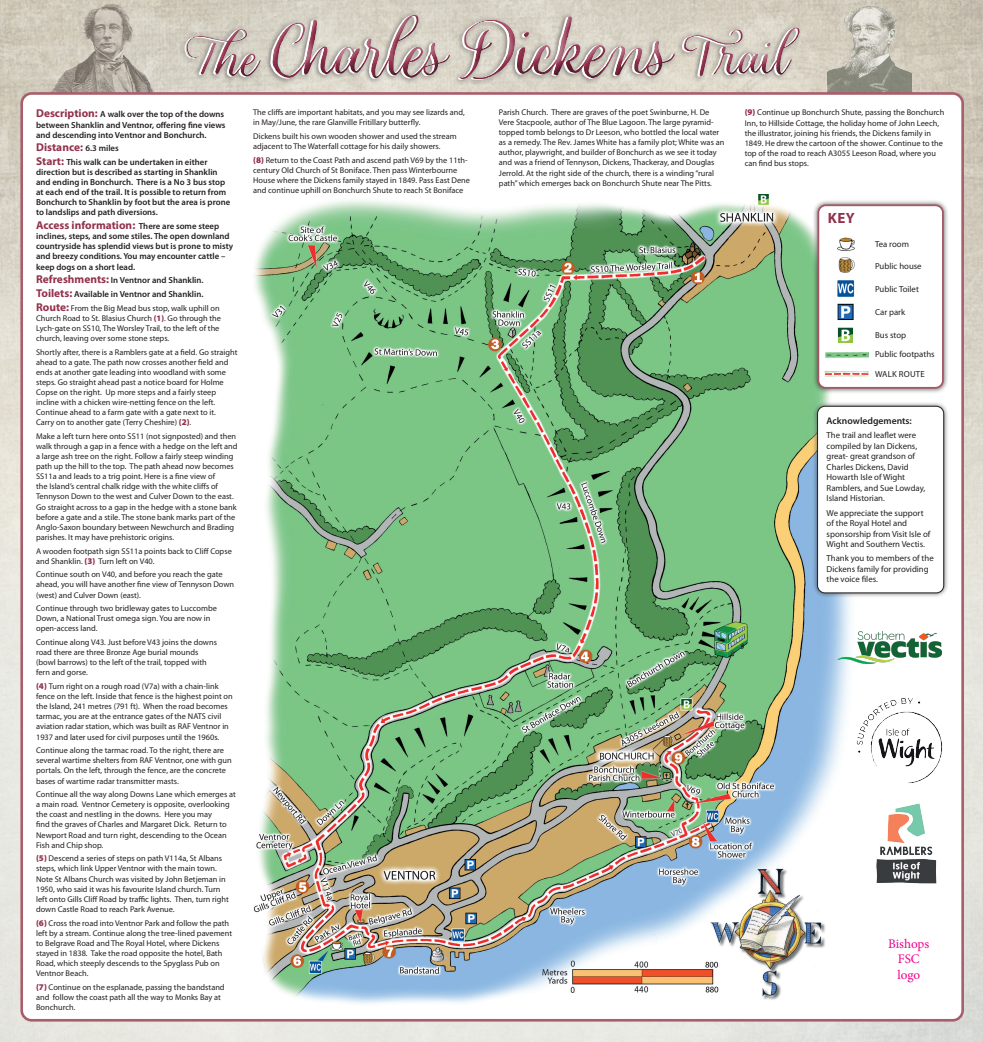
<style>
.page{position:relative;width:983px;height:1042px;background:#fff}
.page>*{position:absolute;margin:0;border:0;box-sizing:border-box;transform-origin:0 0}
.t1{font:84.61px "Looking Flowers Script";color:#92324c}
.t2{font:62.56px "Looking Flowers Script";color:#92324c}
.t3{font:700 14.88px "Myriad Pro";color:#92324c}
.t4{font:13.12px "Minion Pro";letter-spacing:-.005em;color:#ed028c}
.t5{font:700 11.38px "Myriad Pro";color:#92324c}
.t6{font:600 9.62px "Myriad Pro";color:#231f20}
.t7{font:600 8.75px/10.1px "Myriad Pro";color:#231f20}
.t8{font:8.75px/10.5px "Myriad Pro";color:#231f20}
.t9{font:8.75px "Myriad Pro";letter-spacing:.02em;color:#231f20}
.t10{font:8.31px/10.1px "Myriad Pro";color:#231f20}
.s1{font-size:90.12px}
.s2{font-size:66.24px}
.s3{font-weight:700;font-size:11.38px;color:#92324c}
.s4{font-weight:600;font-size:8.75px;color:#231f20}
.s5{font-weight:900;color:#92324c}
.s6{font-weight:900;font-size:8.75px;color:#92324c}
</style>
<div class="page">
<img style="left:0;top:0;width:982px;height:1042px">
<img style="left:827px;top:5px;width:84px;height:87px">
<img style="left:10px;top:0;width:165px;height:194px">
<div style="left:171px;top:0;width:640px;height:89px;background:#fff;opacity:.75"></div>
<div style="left:175px;top:5px;width:640px;height:90px;background:#231f20;opacity:.75"></div>
<div style="left:22px;top:93px;width:940px;height:927px;background:#fff;border-radius:10px"></div>
<img style="left:253px;top:193px;width:598px;height:811px">
<div style="left:812px;top:199px;width:136px;height:195px;background:#231f20;opacity:.75"></div>
<div style="left:818px;top:205px;width:124px;height:183px;background:#fff;border-radius:7px"></div>
<img style="left:818px;top:237px;width:51px;height:151px">
<div style="left:817px;top:204px;width:126px;height:185px;border:2px solid #a55767;border-radius:7px"></div>
<div style="left:812px;top:401px;width:136px;height:197px;background:#231f20;opacity:.75"></div>
<div style="left:817px;top:406px;width:126px;height:187px;background:#fff;border-radius:7px"></div>
<div style="left:817px;top:406px;width:126px;height:187px;border:1px solid #231f20;border-radius:7px"></div>
<img style="left:837px;top:631px;width:103px;height:32px">
<img style="left:846px;top:693px;width:117px;height:110px">
<img style="left:873px;top:800px;width:65px;height:84px">
<p class="t2" style="left:193px;top:15px;width:65px">The</p>
<h1 class="t1" style="left:270px;top:-6px;width:518px">Charles <span class="s1">Dickens</span> <span class="s2">Trail</span></h1>
<p class="t7" style="left:36px;top:109px;width:191px"><span class="s3">Description:</span> A walk over the top of the downs between Shanklin and Ventnor, offering fine views and descending into Ventnor and Bonchurch.</p>
<p class="t5" style="left:36px;top:140px;width:84px">Distance: <span class="s4">6.3 miles</span></p>
<p class="t7" style="left:36px;top:157px;width:195px"><span class="s3">Start:</span> This walk can be undertaken in either direction but is described as starting in Shanklin and ending in Bonchurch. There is a No 3 bus stop at each end of the trail. It is possible to return from Bonchurch to Shanklin by foot but the area is prone to landslips and path diversions.</p>
<p class="t5" style="left:36px;top:218px;width:184px">Access information: <span class="s4">There are some steep</span></p>
<p class="t7" style="left:36px;top:231px;width:199px">inclines, steps, and some stiles. The open downland countryside has splendid views but is prone to misty and breezy conditions. You may encounter cattle – keep dogs on a short lead.</p>
<p class="t7" style="left:36px;top:275px;width:169px"><span class="s3">Refreshments:</span> In Ventnor and Shanklin.</p>
<p class="t7" style="left:36px;top:289px;width:169px"><span class="s3">Toilets:</span> Available in Ventnor and Shanklin.</p>
<p class="t10" style="left:36px;top:303px;width:186px"><span class="s3">Route:</span> From the Big Mead bus stop, walk uphill on Church Road to St. Blasius Church <span class="s5">(1)</span>. Go through the Lych-gate on SS10, The Worsley Trail, to the left of the church, leaving over some stone steps.</p>
<p class="t10" style="left:36px;top:347px;width:203px">Shortly after, there is a Ramblers gate at a field. Go straight ahead to a gate. The path now crosses another field and ends at another gate leading into woodland with some steps. Go straight ahead past a notice board for Holme Copse on the right. Up more steps and a fairly steep incline with a chicken wire-netting fence on the left.<br>Continue ahead to a farm gate with a gate next to it.<br>Carry on to another gate (Terry Cheshire) <span class="s6">(2)</span>.</p>
<p class="t10" style="left:36px;top:431px;width:203px">Make a left turn here onto SS11 (not signposted) and then walk through a gap in a fence with a hedge on the left and a large ash tree on the right. Follow a fairly steep winding path up the hill to the top. The path ahead now becomes SS11a and leads to a trig point. Here is a fine view of<br>the Island’s central chalk ridge with the white cliffs of Tennyson Down to the west and Culver Down to the east.<br>Go straight across to a gap in the hedge with a stone bank before a gate and a stile. The stone bank marks part of the Anglo-Saxon boundary between Newchurch and Brading parishes. It may have prehistoric origins.</p>
<p class="t10" style="left:36px;top:545px;width:197px">A wooden footpath sign SS11a points back to Cliff Copse and Shanklin. <span class="s6">(3)</span> Turn left on V40.</p>
<p class="t10" style="left:36px;top:569px;width:199px">Continue south on V40, and before you reach the gate ahead, you will have another fine view of Tennyson Down (west) and Culver Down (east).</p>
<p class="t10" style="left:36px;top:603px;width:182px">Continue through two bridleway gates to Luccombe<br>Down, a National Trust omega sign. You are now in open-access land.</p>
<p class="t10" style="left:36px;top:637px;width:182px">Continue along V43. Just before V43 joins the downs road there are three Bronze Age burial mounds (bowl barrows) to the left of the trail, topped with fern and gorse.</p>
<p class="t10" style="left:36px;top:681px;width:198px"><span class="s6">(4)</span> Turn right on a rough road (V7a) with a chain-link fence on the left. Inside that fence is the highest point on the Island, 241 metres (791 ft). When the road becomes tarmac, you are at the entrance gates of the NATS civil aviation radar station, which was built as RAF Ventnor in 1937 and later used for civil purposes until the 1960s.</p>
<p class="t10" style="left:36px;top:745px;width:197px">Continue along the tarmac road. To the right, there are several wartime shelters from RAF Ventnor, one with gun portals. On the left, through the fence, are the concrete bases of wartime radar transmitter masts.</p>
<p class="t10" style="left:36px;top:789px;width:201px">Continue all the way along Downs Lane which emerges at a main road. Ventnor Cemetery is opposite, overlooking the coast and nestling in the downs. Here you may<br>find the graves of Charles and Margaret Dick. Return to Newport Road and turn right, descending to the Ocean Fish and Chip shop.</p>
<p class="t10" style="left:36px;top:853px;width:194px"><span class="s6">(5)</span> Descend a series of steps on path V114a, St Albans steps, which link Upper Ventnor with the main town.<br>Note St Albans Church was visited by John Betjeman in 1950, who said it was his favourite Island church. Turn left onto Gills Cliff Road by traffic lights. Then, turn right down Castle Road to reach Park Avenue.</p>
<p class="t10" style="left:36px;top:917px;width:197px"><span class="s6">(6)</span> Cross the road into Ventnor Park and follow the path left by a stream. Continue along the tree-lined pavement to Belgrave Road and The Royal Hotel, where Dickens stayed in 1838. Take the road opposite the hotel, Bath Road, which steeply descends to the Spyglass Pub on Ventnor Beach.</p>
<p class="t10" style="left:36px;top:981px;width:190px"><span class="s6">(7)</span> Continue on the esplanade, passing the bandstand and follow the coast path all the way to Monks Bay at<br>Bonchurch.</p>
<p class="t10" style="left:253px;top:107px;width:213px">The cliffs are important habitats, and you may see lizards and, in May/June, the rare Glanville Fritillary butterfly.</p>
<p class="t10" style="left:253px;top:131px;width:205px">Dickens built his own wooden shower and used the stream adjacent to The Waterfall cottage for his daily showers.</p>
<p class="t10" style="left:253px;top:155px;width:218px"><span class="s6">(8)</span> Return to the Coast Path and ascend path V69 by the 11th&shy;century Old Church of St Boniface. Then pass Winterbourne House where the Dickens family stayed in 1849. Pass East Dene and continue uphill on Bonchurch Shute to reach St Boniface</p>
<p class="t10" style="left:499px;top:107px;width:227px">Parish Church. There are graves of the poet Swinburne, H. De Vere Stacpoole, author of The Blue Lagoon. The large pyramid&shy;topped tomb belongs to Dr Leeson, who bottled the local water as a remedy. The Rev. James White has a family plot; White was an author, playwright, and builder of Bonchurch as we see it today and was a friend of Tennyson, Dickens, Thackeray, and Douglas Jerrold. At the right side of the church, there is a winding “rural path” which emerges back on Bonchurch Shute near The Pitts.</p>
<p class="t10" style="left:744px;top:107px;width:201px"><span class="s6">(9)</span> Continue up Bonchurch Shute, passing the Bonchurch Inn, to Hillside Cottage, the holiday home of John Leech, the illustrator, joining his friends, the Dickens family in 1849. He drew the cartoon of the shower. Continue to the top of the road to reach A3055 Leeson Road, where you can find bus stops.</p>
<p class="t3" style="left:827px;top:209px;width:28px">KEY</p>
<p class="t8" style="left:874px;top:238px;width:35px">Tea room</p>
<p class="t8" style="left:874px;top:260px;width:48px">Public house</p>
<p class="t8" style="left:874px;top:283px;width:45px">Public Toilet</p>
<p class="t8" style="left:874px;top:306px;width:32px">Car park</p>
<p class="t8" style="left:874px;top:329px;width:32px">Bus stop</p>
<p class="t8" style="left:874px;top:349px;width:61px">Public footpaths</p>
<p class="t9" style="left:875px;top:368px;width:51px">WALK ROUTE</p>
<p class="t6" style="left:826px;top:415px;width:87px">Acknowledgements:</p>
<p class="t8" style="left:826px;top:430px;width:100px">The trail and leaflet were compiled by Ian Dickens, great- great grandson of<br>Charles Dickens, David<br>Howarth Isle of Wight<br>Ramblers, and Sue Lowday,<br>Island Historian.</p>
<p class="t8" style="left:826px;top:507px;width:105px">We appreciate the support of the Royal Hotel and sponsorship from Visit Isle of<br>Wight and Southern Vectis.</p>
<p class="t8" style="left:826px;top:553px;width:109px">Thank you to members of the<br>Dickens family for providing the voice files.</p>
<p class="t4" style="left:887px;top:934px;width:43px">Bishops</p>
<p class="t4" style="left:897px;top:950px;width:23px">FSC</p>
<p class="t4" style="left:897px;top:966px;width:24px">logo</p>
</div>
